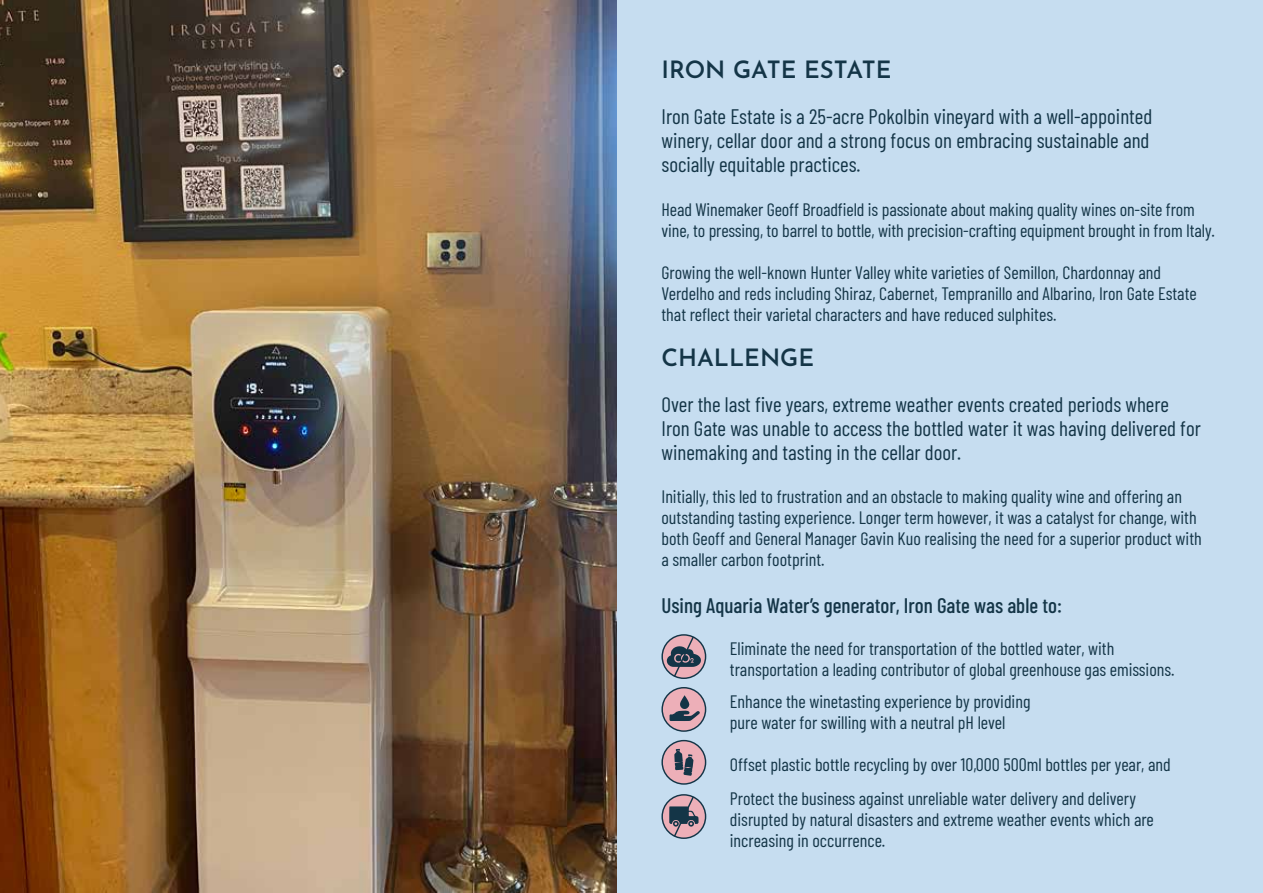
<style>
.page{position:relative;width:1263px;height:893px;background:#c6ddf0}
.page>*{position:absolute;margin:0;border:0;box-sizing:border-box;transform-origin:0 0}
.t1{font:100 24px "Josefin Sans";color:#143547}
.t2{font:21px/24px "Barlow Condensed";color:#143547}
.t3{font:500 21px "Barlow Condensed";color:#143547}
.t4{font:18px/21px "Barlow Condensed";color:#143547}
</style>
<div class="page">
<img style="left:0;top:0;width:617px;height:893px">
<svg style="left:662px;top:635px;width:44px;height:43px"></svg>
<div style="left:661px;top:634px;width:45px;height:45px;border:1px solid #143547;border-radius:50%"></div>
<svg style="left:667px;top:635px;width:34px;height:43px"></svg>
<svg style="left:662px;top:688px;width:44px;height:43px"></svg>
<div style="left:661px;top:687px;width:45px;height:45px;border:1px solid #143547;border-radius:50%"></div>
<svg style="left:669px;top:695px;width:31px;height:26px"></svg>
<div style="left:662px;top:741px;width:44px;height:43px;background:#edafb8;border-radius:50%"></div>
<div style="left:661px;top:740px;width:45px;height:45px;border:1px solid #143547;border-radius:50%"></div>
<svg style="left:674px;top:749px;width:19px;height:27px"></svg>
<svg style="left:662px;top:795px;width:44px;height:43px"></svg>
<div style="left:661px;top:794px;width:45px;height:45px;border:1px solid #143547;border-radius:50%"></div>
<svg style="left:669px;top:795px;width:29px;height:43px"></svg>
<h1 class="t1" style="left:661px;top:52px;width:232px">IRON GATE ESTATE</h1>
<p class="t2" style="left:661px;top:103px;width:492px">Iron Gate Estate is a 25-acre Pokolbin vineyard with a well-appointed winery, cellar door and a strong focus on embracing sustainable and socially equitable practices.</p>
<p class="t4" style="left:661px;top:197px;width:555px">Head Winemaker Geoff Broadfield is passionate about making quality wines on-site from vine, to pressing, to barrel to bottle, with precision-crafting equipment brought in from Italy.</p>
<p class="t4" style="left:661px;top:260px;width:537px">Growing the well-known Hunter Valley white varieties of Semillon, Chardonnay and<br>Verdelho and reds including Shiraz, Cabernet, Tempranillo and Albarino, Iron Gate Estate that reflect their varietal characters and have reduced sulphites.</p>
<h1 class="t1" style="left:661px;top:339px;width:154px">CHALLENGE</h1>
<p class="t2" style="left:661px;top:391px;width:541px">Over the last five years, extreme weather events created periods where<br>Iron Gate was unable to access the bottled water it was having delivered for winemaking and tasting in the cellar door.</p>
<p class="t4" style="left:661px;top:485px;width:542px">Initially, this led to frustration and an obstacle to making quality wine and offering an outstanding tasting experience. Longer term however, it was a catalyst for change, with both Geoff and General Manager Gavin Kuo realising the need for a superior product with a smaller carbon footprint.</p>
<p class="t3" style="left:661px;top:590px;width:402px">Using Aquaria Water’s generator, Iron Gate was able to:</p>
<p class="t4" style="left:730px;top:637px;width:446px">Eliminate the need for transportation of the bottled water, with transportation a leading contributor of global greenhouse gas emissions.</p>
<p class="t4" style="left:730px;top:690px;width:302px">Enhance the winetasting experience by providing pure water for swilling with a neutral pH level</p>
<p class="t4" style="left:730px;top:747px;width:442px;line-height:33.3px">Offset plastic bottle recycling by over 10,000 500ml bottles per year, and<br>Protect the business against unreliable water delivery and delivery</p>
<p class="t4" style="left:730px;top:807px;width:426px">disrupted by natural disasters and extreme weather events which are increasing in occurrence.</p>
</div>
